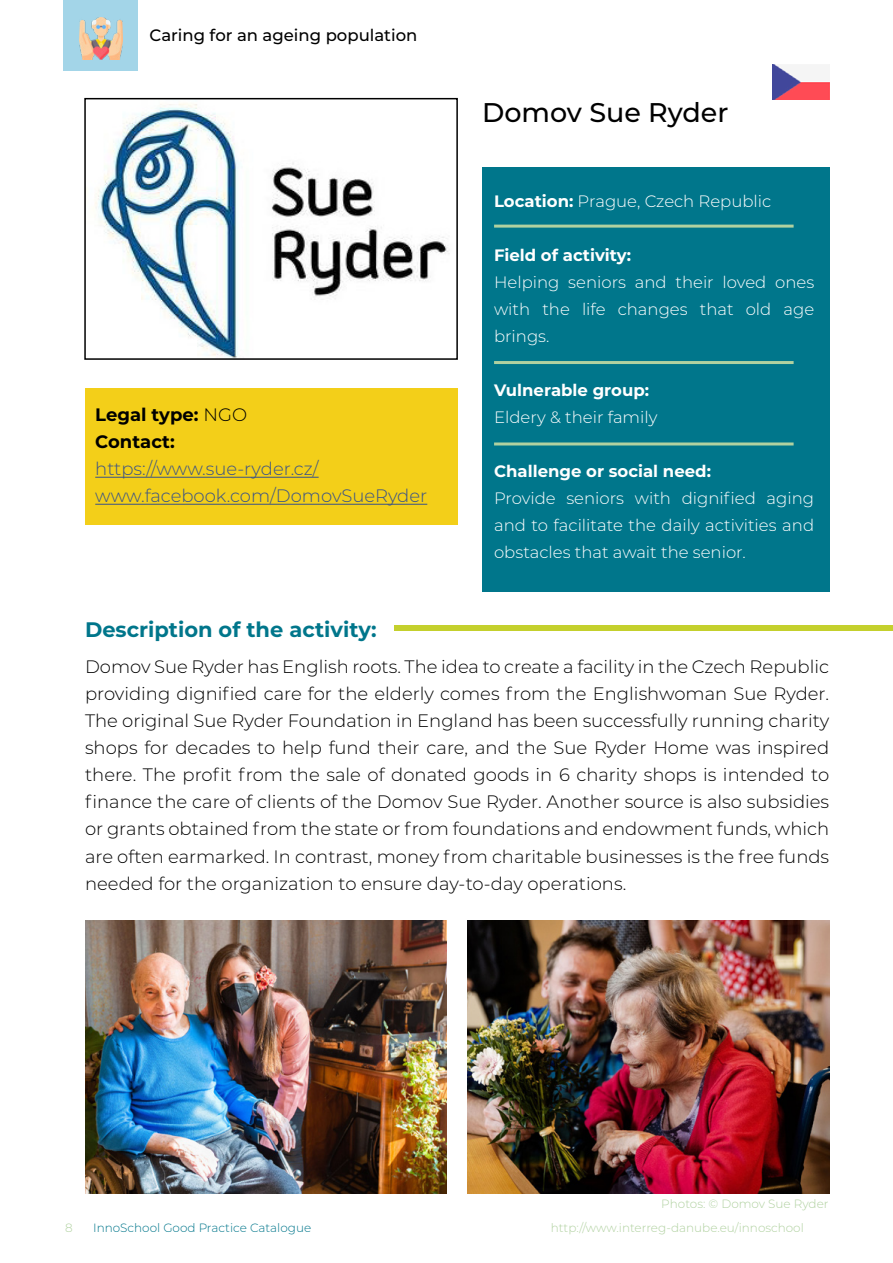
<style>
.page{position:relative;width:893px;height:1263px;background:#fff}
.page>*{position:absolute;margin:0;border:0;box-sizing:border-box;transform-origin:0 0}
.t1{font:500 27px "Montserrat";color:#000}
.t2{font:700 21px "Montserrat";color:#00768b}
.t3{font:300 18px/27px "Montserrat";color:#000;text-align:justify}
.t4{font:300 18px/27px "Montserrat";color:#395288}
.t5{font:700 18px/27px "Montserrat";color:#000}
.t6{font:300 16.5px/27px "Montserrat";color:#fff;text-align:justify}
.t7{font:700 16.5px "Montserrat";color:#fff}
.t8{font:500 16.5px "Montserrat";color:#000}
.t9{font:300 12px "Montserrat";color:#b0d1a0}
.t10{font:300 12px "Montserrat";color:#00768b}
.s1{font-weight:300}
.s2{font-weight:700}
</style>
<div class="page">
<div style="left:482px;top:168px;width:347px;height:424px;background:#00768b"></div>
<div style="left:64px;top:0;width:74px;height:71px;background:#a3d5e8"></div>
<div style="left:85px;top:388px;width:372px;height:137px;background:#f3cf19"></div>
<div style="left:395px;top:625px;width:498px;height:6px;background:#c4d02d"></div>
<img style="left:85px;top:921px;width:361px;height:272px">
<hr style="left:95px;top:477px;width:224px;height:1px;background:#395288">
<hr style="left:95px;top:504px;width:332px;height:1px;background:#395288">
<img style="left:95px;top:103px;width:355px;height:254px">
<div style="left:84px;top:98px;width:374px;height:262px;border:2px solid #000"></div>
<img style="left:80px;top:17px;width:42px;height:43px">
<hr style="left:494px;top:225px;width:300px;height:3px;background:#b0d1a0">
<hr style="left:494px;top:442px;width:300px;height:3px;background:#b0d1a0">
<img style="left:773px;top:65px;width:57px;height:35px">
<hr style="left:494px;top:361px;width:300px;height:3px;background:#b0d1a0">
<img style="left:468px;top:921px;width:361px;height:272px">
<p class="t8" style="left:150px;top:24px;width:269px">Caring for an ageing population</p>
<p class="t5" style="left:95px;top:401px;width:154px">Legal type: <span class="s1">NGO<br></span>Contact:</p>
<p class="t4" style="left:95px;top:455px;width:334px">https://www.sue-ryder.cz/ www.facebook.com/DomovSueRyder</p>
<p class="t2" style="left:85px;top:614px;width:293px">Description of the activity:</p>
<h1 class="t1" style="left:482px;top:93px;width:248px">Domov Sue Ryder</h1>
<p class="t6" style="left:494px;top:187px;width:279px"><span class="s2">Location:</span> Prague, Czech Republic</p>
<p class="t7" style="left:494px;top:244px;width:139px">Field of activity:</p>
<p class="t6" style="left:494px;top:268px;width:322px">Helping seniors and their loved ones with the life changes that old age brings.</p>
<p class="t7" style="left:494px;top:379px;width:156px">Vulnerable group:</p>
<p class="t6" style="left:494px;top:403px;width:165px">Eldery &amp; their family</p>
<p class="t7" style="left:494px;top:460px;width:218px">Challenge or social need:</p>
<p class="t6" style="left:494px;top:484px;width:322px">Provide seniors with dignified aging and to facilitate the daily activities and obstacles that await the senior.</p>
<p class="t3" style="left:85px;top:653px;width:746px">Domov Sue Ryder has English roots. The idea to create a facility in the Czech Republic providing dignified care for the elderly comes from the Englishwoman Sue Ryder.<br>The original Sue Ryder Foundation in England has been successfully running charity shops for decades to help fund their care, and the Sue Ryder Home was inspired there. The profit from the sale of donated goods in 6 charity shops is intended to finance the care of clients of the Domov Sue Ryder. Another source is also subsidies or grants obtained from the state or from foundations and endowment funds, which are often earmarked. In contrast, money from charitable businesses is the free funds needed for the organization to ensure day-to-day operations.</p>
<p class="t9" style="left:661px;top:1196px;width:169px">Photos: © Domov Sue Ryder</p>
<p class="t9" style="left:65px;top:1219px;width:9px">8</p>
<p class="t10" style="left:93px;top:1219px;width:220px">InnoSchool Good Practice Catalogue</p>
<p class="t9" style="left:551px;top:1219px;width:254px">http://www.interreg-danube.eu/innoschool</p>
</div>
